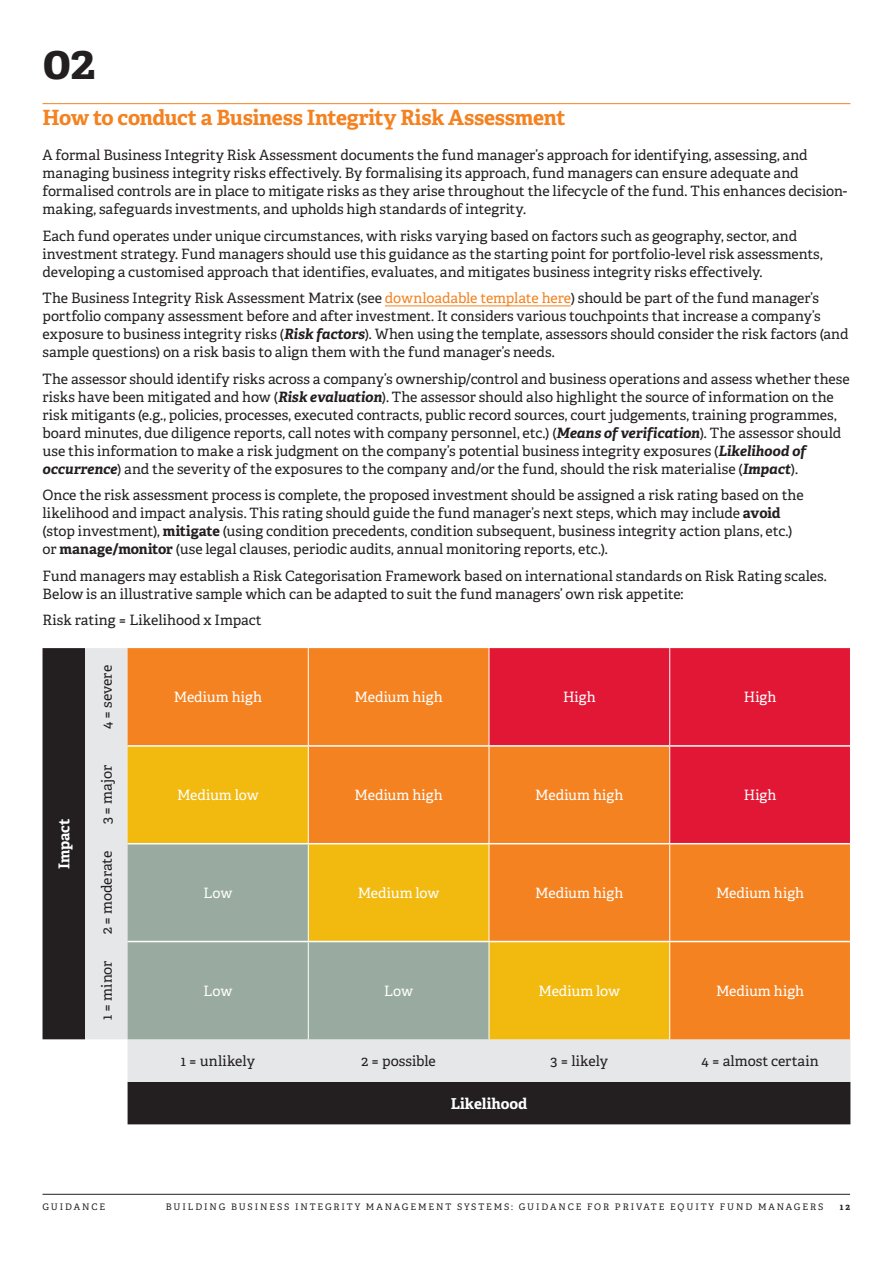
<style>
.page{position:relative;width:893px;height:1263px;background:#fff}
.page>*{position:absolute;margin:0;border:0;box-sizing:border-box;transform-origin:0 0}
.Section_number{font:700 48px "Adelle";color:#231f20}
.BODY_Header_Level_1_ORANGE_Rule_Above{font:700 21px "Adelle";letter-spacing:-.015em;color:#f58220}
.Body_9_5_12pt{font:700 15px "Adelle";letter-spacing:-.005em;color:#fff}
.Body_9_5_12pt-2{font:14.25px/18px "Adelle";color:#231f20}
.Body_9_5_12pt-3{font:14.25px "Adelle";letter-spacing:.005em;color:#fff}
.t1{font:9px "Adelle";letter-spacing:.21em;color:#231f20}
.t2{font:700 9px "Adelle";color:#231f20}
.s1{color:#f58220}
.s2{font-weight:700;font-style:italic}
.s3{font-weight:700}
</style>
<div class="page">
<hr style="left:43px;top:1194px;width:807px;height:1px;background:#231f20">
<hr style="left:43px;top:103px;width:807px;height:1px;background:#f58220">
<hr style="left:385px;top:305px;width:186px;height:1px;background:#f58220">
<svg style="left:43px;top:648px;width:807px;height:476px;background:#393536"></svg>
<div style="left:85px;top:648px;width:765px;height:434px;background:#e6e7e9"></div>
<div style="left:128px;top:648px;width:722px;height:391px;background:#f58220"></div>
<div style="left:490px;top:648px;width:360px;height:195px;background:#e21736"></div>
<svg style="left:128px;top:747px;width:541px;height:292px;background:#f39819"></svg>
<svg style="left:128px;top:844px;width:361px;height:195px;background:#afaf7c"></svg>
<hr style="left:308px;top:648px;width:1px;height:97px;background:#fff">
<hr style="left:489px;top:648px;width:1px;height:97px;background:#fff">
<hr style="left:669px;top:648px;width:1px;height:97px;background:#fff">
<hr style="left:308px;top:747px;width:1px;height:96px;background:#fff">
<hr style="left:489px;top:747px;width:1px;height:96px;background:#fff">
<hr style="left:669px;top:747px;width:1px;height:96px;background:#fff">
<hr style="left:308px;top:844px;width:1px;height:97px;background:#fff">
<hr style="left:489px;top:844px;width:1px;height:97px;background:#fff">
<hr style="left:669px;top:844px;width:1px;height:97px;background:#fff">
<hr style="left:308px;top:942px;width:1px;height:97px;background:#fff">
<hr style="left:489px;top:942px;width:1px;height:97px;background:#fff">
<hr style="left:669px;top:942px;width:1px;height:97px;background:#fff">
<hr style="left:128px;top:745px;width:180px;height:2px;background:#fff">
<hr style="left:308px;top:745px;width:181px;height:2px;background:#fff">
<hr style="left:489px;top:745px;width:181px;height:2px;background:#fff">
<hr style="left:670px;top:745px;width:180px;height:2px;background:#fff">
<hr style="left:128px;top:843px;width:180px;height:1px;background:#fff">
<hr style="left:308px;top:843px;width:181px;height:1px;background:#fff">
<hr style="left:489px;top:843px;width:181px;height:1px;background:#fff">
<hr style="left:670px;top:843px;width:180px;height:1px;background:#fff">
<hr style="left:128px;top:941px;width:180px;height:1px;background:#fff">
<hr style="left:308px;top:941px;width:181px;height:1px;background:#fff">
<hr style="left:489px;top:941px;width:181px;height:1px;background:#fff">
<hr style="left:670px;top:941px;width:180px;height:1px;background:#fff">
<p class="Section_number" style="left:43px;top:31px;width:55px">02</p>
<p class="BODY_Header_Level_1_ORANGE_Rule_Above" style="left:43px;top:104px;width:524px">How to conduct a Business Integrity Risk Assessment</p>
<p class="Body_9_5_12pt-2" style="left:43px;top:146px;width:806px">A formal Business Integrity Risk Assessment documents the fund manager’s approach for identifying, assessing, and managing business integrity risks effectively. By formalising its approach, fund managers can ensure adequate and formalised controls are in place to mitigate risks as they arise throughout the lifecycle of the fund. This enhances decision&shy;making, safeguards investments, and upholds high standards of integrity.</p>
<p class="Body_9_5_12pt-2" style="left:43px;top:227px;width:782px">Each fund operates under unique circumstances, with risks varying based on factors such as geography, sector, and investment strategy. Fund managers should use this guidance as the starting point for portfolio-level risk assessments, developing a customised approach that identifies, evaluates, and mitigates business integrity risks effectively.</p>
<p class="Body_9_5_12pt-2" style="left:43px;top:289px;width:807px">The Business Integrity Risk Assessment Matrix (see <span class="s1">downloadable template here</span>) should be part of the fund manager’s portfolio company assessment before and after investment. It considers various touchpoints that increase a company’s exposure to business integrity risks (<span class="s2">Risk factors</span>). When using the template, assessors should consider the risk factors (and sample questions) on a risk basis to align them with the fund manager’s needs.</p>
<p class="Body_9_5_12pt-2" style="left:43px;top:370px;width:809px">The assessor should identify risks across a company’s ownership/control and business operations and assess whether these risks have been mitigated and how (<span class="s2">Risk evaluation</span>). The assessor should also highlight the source of information on the risk mitigants (e.g., policies, processes, executed contracts, public record sources, court judgements, training programmes, board minutes, due diligence reports, call notes with company personnel, etc.) (<span class="s2">Means of verification</span>). The assessor should use this information to make a risk judgment on the company’s potential business integrity exposures (<span class="s2">Likelihood of occurrence</span>) and the severity of the exposures to the company and/or the fund, should the risk materialise (<span class="s2">Impact</span>).</p>
<p class="Body_9_5_12pt-2" style="left:43px;top:486px;width:763px">Once the risk assessment process is complete, the proposed investment should be assigned a risk rating based on the likelihood and impact analysis. This rating should guide the fund manager’s next steps, which may include <span class="s3">avoid </span>(stop investment), <span class="s3">mitigate</span> (using condition precedents, condition subsequent, business integrity action plans, etc.) or <span class="s3">manage/monitor</span> (use legal clauses, periodic audits, annual monitoring reports, etc.).</p>
<p class="Body_9_5_12pt-2" style="left:43px;top:567px;width:786px">Fund managers may establish a Risk Categorisation Framework based on international standards on Risk Rating scales.<br>Below is an illustrative sample which can be adapted to suit the fund managers’ own risk appetite:</p>
<p class="Body_9_5_12pt-2" style="left:43px;top:611px;width:221px">Risk rating = Likelihood x Impact</p>
<p class="Body_9_5_12pt" style="left:55px;top:869px;width:52px;rotate:-90deg">Impact</p>
<p class="Body_9_5_12pt-2" style="left:98px;top:729px;width:65px;rotate:-90deg">4 = severe</p>
<p class="Body_9_5_12pt-2" style="left:98px;top:824px;width:61px;rotate:-90deg">3 = major</p>
<p class="Body_9_5_12pt-2" style="left:98px;top:934px;width:85px;rotate:-90deg">2 = moderate</p>
<p class="Body_9_5_12pt-2" style="left:98px;top:1020px;width:61px;rotate:-90deg">1 = minor</p>
<p class="Body_9_5_12pt-3" style="left:174px;top:688px;width:90px">Medium high</p>
<p class="Body_9_5_12pt-3" style="left:355px;top:688px;width:90px">Medium high</p>
<p class="Body_9_5_12pt-3" style="left:563px;top:688px;width:34px">High</p>
<p class="Body_9_5_12pt-3" style="left:744px;top:688px;width:34px">High</p>
<p class="Body_9_5_12pt-3" style="left:177px;top:786px;width:83px">Medium low</p>
<p class="Body_9_5_12pt-3" style="left:355px;top:786px;width:90px">Medium high</p>
<p class="Body_9_5_12pt-3" style="left:535px;top:786px;width:90px">Medium high</p>
<p class="Body_9_5_12pt-3" style="left:744px;top:786px;width:34px">High</p>
<p class="Body_9_5_12pt-3" style="left:203px;top:884px;width:30px">Low</p>
<p class="Body_9_5_12pt-3" style="left:358px;top:884px;width:83px">Medium low</p>
<p class="Body_9_5_12pt-3" style="left:535px;top:884px;width:90px">Medium high</p>
<p class="Body_9_5_12pt-3" style="left:716px;top:884px;width:90px">Medium high</p>
<p class="Body_9_5_12pt-3" style="left:203px;top:982px;width:30px">Low</p>
<p class="Body_9_5_12pt-3" style="left:384px;top:982px;width:30px">Low</p>
<p class="Body_9_5_12pt-3" style="left:538px;top:982px;width:83px">Medium low</p>
<p class="Body_9_5_12pt-3" style="left:716px;top:982px;width:90px">Medium high</p>
<p class="Body_9_5_12pt-2" style="left:181px;top:1052px;width:76px">1 = unlikely</p>
<p class="Body_9_5_12pt-2" style="left:362px;top:1052px;width:76px">2 = possible</p>
<p class="Body_9_5_12pt-2" style="left:550px;top:1052px;width:59px">3 = likely</p>
<p class="Body_9_5_12pt-2" style="left:701px;top:1052px;width:119px">4 = almost certain</p>
<p class="Body_9_5_12pt" style="left:451px;top:1094px;width:78px">Likelihood</p>
<p class="t1" style="left:43px;top:1201px;width:64px">GUIDANCE</p>
<p class="t1" style="left:166px;top:1201px;width:659px">BUILDING BUSINESS INTEGRITY MANAGEMENT SYSTEMS: GUIDANCE FOR PRIVATE EQUITY FUND MANAGERS</p>
<p class="t2" style="left:840px;top:1201px;width:12px">12</p>
</div>
